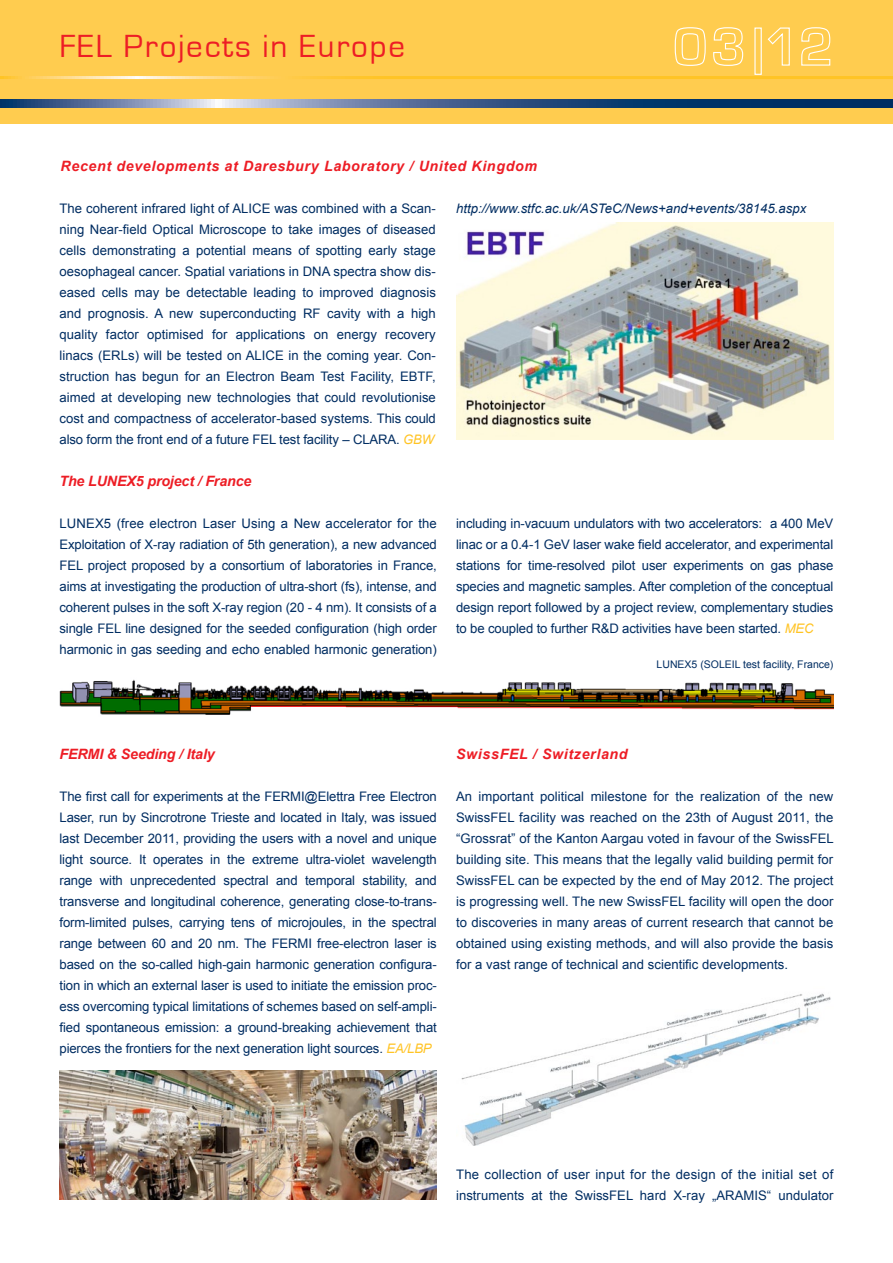
<style>
.page{position:relative;width:893px;height:1263px;background:#fff}
.page>*{position:absolute;margin:0;border:0;box-sizing:border-box;transform-origin:0 0}
.t1{font:33px "Eurostile";letter-spacing:.055em;color:#ed1d25}
.t2{font:italic 700 14.25px "Arial";letter-spacing:.045em;color:#ed1d25}
.t3{font:italic 700 14.25px "Arial";letter-spacing:-.01em;color:#ed1d25}
.t4{font:13.2px/21px "Arial";letter-spacing:-.01em;color:#002d62;text-align:justify}
.t5{font:13.2px/21px "Arial";letter-spacing:.02em;color:#002d62}
.t6{font:italic 13.2px "Arial";letter-spacing:.005em;color:#002d62}
.t7{font:10.5px "Arial";color:#002d62}
.s1{font-style:italic;color:#ffc425}
</style>
<div class="page">
<img style="left:60px;top:1070px;width:377px;height:129px">
<div style="left:0;top:0;width:893px;height:123px;background:#ffcc4f"></div>
<hr style="left:0;top:76px;width:893px;height:3px;background:#fff">
<svg style="left:0;top:100px;width:893px;height:8px;background:#476690"></svg>
<svg style="left:674px;top:27px;width:32px;height:39px"></svg>
<svg style="left:713px;top:27px;width:31px;height:39px"></svg>
<div style="left:754px;top:28px;width:8px;height:47px;border:1px solid #fff"></div>
<svg style="left:767px;top:27px;width:23px;height:39px"></svg>
<svg style="left:801px;top:27px;width:30px;height:39px"></svg>
<img style="left:59px;top:679px;width:774px;height:36px">
<img style="left:456px;top:223px;width:377px;height:216px">
<img style="left:461px;top:993px;width:370px;height:152px">
<h1 class="t1" style="left:60px;top:28px;width:347px">FEL Projects in Europe</h1>
<p class="t2" style="left:61px;top:157px;width:478px">Recent developments at Daresbury Laboratory / United Kingdom</p>
<p class="t6" style="left:456px;top:200px;width:352px">http://www.stfc.ac.uk/ASTeC/News+and+events/38145.aspx</p>
<p class="t4" style="left:60px;top:198px;width:378px">The coherent infrared light of ALICE was combined with a Scan&shy;ning Near-field Optical Microscope to take images of diseased cells demonstrating a potential means of spotting early stage oesophageal cancer. Spatial variations in DNA spectra show dis&shy;eased cells may be detectable leading to improved diagnosis and prognosis. A new superconducting RF cavity with a high quality factor optimised for applications on energy recovery linacs (ERLs) will be tested on ALICE in the coming year. Con&shy;struction has begun for an Electron Beam Test Facility, EBTF, aimed at developing new technologies that could revolutionise cost and compactness of accelerator-based systems. This could also form the front end of a future FEL test facility – CLARA. <span class="s1">GBW</span></p>
<p class="t3" style="left:60px;top:472px;width:193px">The LUNEX5 project / France</p>
<p class="t4" style="left:60px;top:513px;width:379px">LUNEX5 (free electron Laser Using a New accelerator for the Exploitation of X-ray radiation of 5th generation), a new advanced FEL project proposed by a consortium of laboratories in France, aims at investigating the production of ultra-short (fs), intense, and coherent pulses in the soft X-ray region (20 - 4 nm). It consists of a single FEL line designed for the seeded configuration (high order harmonic in gas seeding and echo enabled harmonic generation)</p>
<p class="t4" style="left:456px;top:513px;width:379px">including in-vacuum undulators with two accelerators: a 400 MeV linac or a 0.4-1 GeV laser wake field accelerator, and experimental stations for time-resolved pilot user experiments on gas phase species and magnetic samples. After completion of the conceptual design report followed by a project review, complementary studies to be coupled to further R&amp;D activities have been started. <span class="s1">MEC</span></p>
<p class="t7" style="left:657px;top:657px;width:178px">LUNEX5 (SOLEIL test facility, France)</p>
<p class="t3" style="left:60px;top:745px;width:157px">FERMI &amp; Seeding / Italy</p>
<p class="t4" style="left:60px;top:786px;width:379px">The first call for experiments at the FERMI@Elettra Free Electron Laser, run by Sincrotrone Trieste and located in Italy, was issued last December 2011, providing the users with a novel and unique light source. It operates in the extreme ultra-violet wavelength range with unprecedented spectral and temporal stability, and transverse and longitudinal coherence, generating close-to-trans&shy;form-limited pulses, carrying tens of microjoules, in the spectral range between 60 and 20 nm. The FERMI free-electron laser is based on the so-called high-gain harmonic generation configura&shy;tion in which an external laser is used to initiate the emission proc&shy;ess overcoming typical limitations of schemes based on self-ampli&shy;fied spontaneous emission: a ground-breaking achievement that pierces the frontiers for the next generation light sources. <span class="s1">EA/LBP</span></p>
<p class="t2" style="left:456px;top:745px;width:173px">SwissFEL / Switzerland</p>
<p class="t4" style="left:456px;top:786px;width:379px">An important political milestone for the realization of the new SwissFEL facility was reached on the 23th of August 2011, the “Grossrat” of the Kanton Aargau voted in favour of the SwissFEL building site. This means that the legally valid building permit for SwissFEL can be expected by the end of May 2012. The project is progressing well. The new SwissFEL facility will open the door to discoveries in many areas of current research that cannot be obtained using existing methods, and will also provide the basis for a vast range of technical and scientific developments.</p>
<p class="t5" style="left:456px;top:1164px;width:379px">The collection of user input for the design of the initial set of instruments at the SwissFEL hard X-ray „ARAMIS“ undulator</p>
</div>
